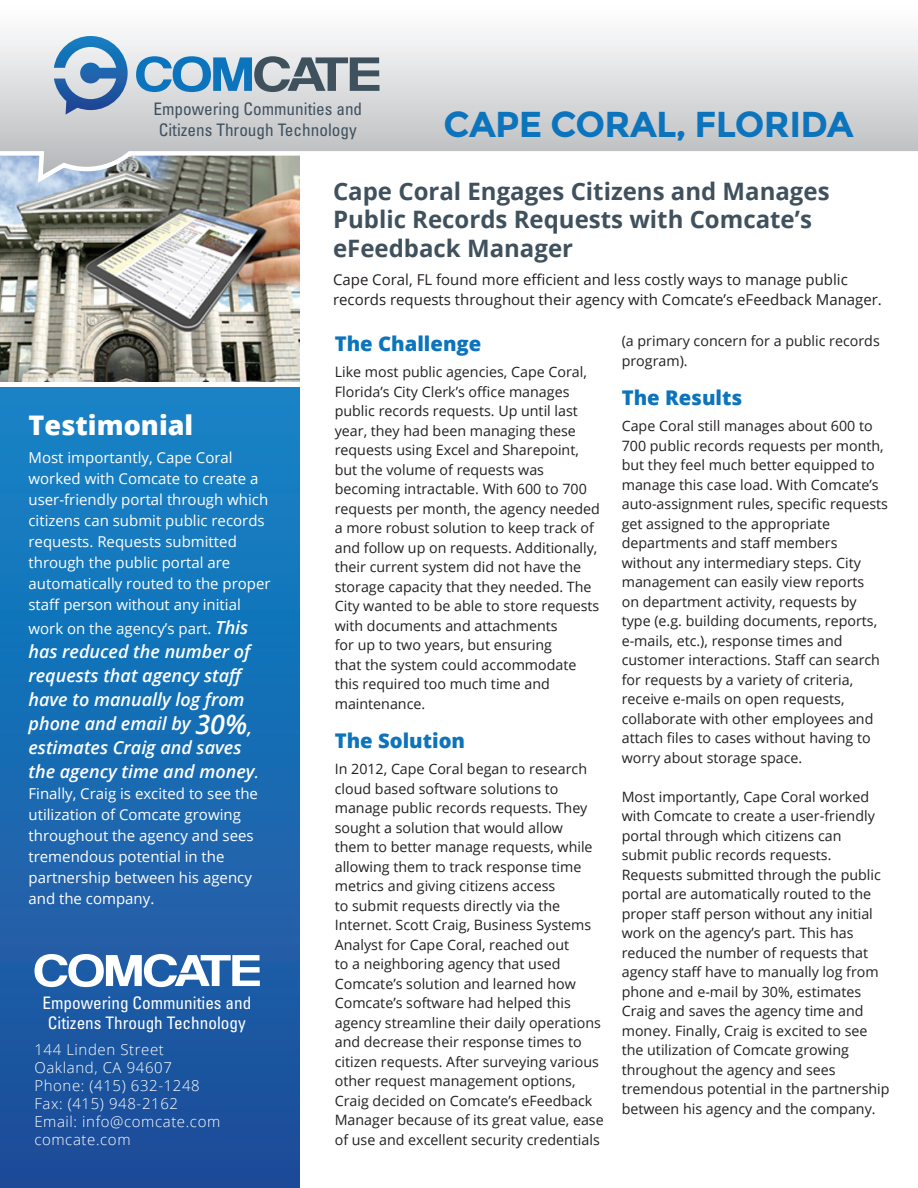
<style>
.page{position:relative;width:918px;height:1188px;background:#fff}
.page>*{position:absolute;margin:0;border:0;box-sizing:border-box;transform-origin:0 0}
.t1{font:700 36px "Montserrat";letter-spacing:-.02em;color:#0c74bc}
.t2{font:800 27px "Open Sans";color:#fff}
.t3{font:700 24px/28.5px "Open Sans";color:#40515e}
.t4{font:800 20.25px "Open Sans";color:#0c74bc}
.t5{font:italic 600 18px/24px "Open Sans";color:#fff}
.t6{font:condensed 17.25px "Univers";color:#40515e}
.t7{font:condensed 17.25px "Univers";color:#fff}
.t8{font:15px/21px "Open Sans";color:#fff}
.t9{font:15px/19.5px "Open Sans";color:#231f20}
.t10{font:300 15px "Open Sans";letter-spacing:.04em;color:#fff}
.t11{font:14.25px/19.5px "Open Sans";color:#231f20}
.s1{font-weight:600;font-style:italic;font-size:18px}
.s2{font-size:27px}
.s3{font-size:15px}
</style>
<div class="page">
<img style="left:0;top:187px;width:300px;height:195px">
<svg style="left:0;top:34px;width:918px;height:153px"></svg>
<div style="left:0;top:387px;width:300px;height:801px;background:linear-gradient(to bottom,#1485c8,#1e4c99)"></div>
<svg style="left:34px;top:954px;width:226px;height:33px"></svg>
<svg style="left:54px;top:36px;width:74px;height:79px;background:#87a9ca"></svg>
<svg style="left:136px;top:56px;width:243px;height:36px;background:#81a1b7"></svg>
<p class="t6" style="left:153px;top:98px;width:210px">Empowering Communities and</p>
<p class="t6" style="left:159px;top:119px;width:199px">Citizens Through Technology</p>
<p class="t1" style="left:444px;top:103px;width:411px">CAPE CORAL, FLORIDA</p>
<p class="t2" style="left:28px;top:405px;width:166px">Testimonial</p>
<p class="t8" style="left:28px;top:447px;width:244px">Most importantly, Cape Coral worked with Comcate to create a user-friendly portal through which citizens can submit public records requests. Requests submitted through the public portal are automatically routed to the proper staff person without any initial</p>
<p class="t8" style="left:28px;top:618px;width:221px">work on the agency’s part. <span class="s1">This</span></p>
<p class="t5" style="left:28px;top:639px;width:232px">has reduced the number of requests that agency staff have to manually log from phone and email by <span class="s2">30%</span>, estimates Craig and saves the agency time and money<span class="s3">.</span></p>
<p class="t8" style="left:28px;top:783px;width:231px">Finally, Craig is excited to see the utilization of Comcate growing throughout the agency and sees tremendous potential in the partnership between his agency and the company.</p>
<p class="t7" style="left:42px;top:991px;width:210px">Empowering Communities and</p>
<p class="t7" style="left:48px;top:1012px;width:199px">Citizens Through Technology</p>
<p class="t10" style="left:34px;top:1039px;width:131px">144 Linden Street</p>
<p class="t10" style="left:34px;top:1057px;width:139px">Oakland, CA 94607</p>
<p class="t10" style="left:34px;top:1075px;width:167px">Phone: (415) 632-1248</p>
<p class="t10" style="left:34px;top:1093px;width:145px">Fax: (415) 948-2162</p>
<p class="t10" style="left:34px;top:1111px;width:187px">Email: info@comcate.com</p>
<p class="t10" style="left:34px;top:1129px;width:98px">comcate.com</p>
<p class="t3" style="left:333px;top:176px;width:498px">Cape Coral Engages Citizens and Manages<br>Public Records Requests with Comcate’s eFeedback Manager</p>
<p class="t9" style="left:333px;top:270px;width:550px">Cape Coral, FL found more efficient and less costly ways to manage public records requests throughout their agency with Comcate’s eFeedback Manager.</p>
<p class="t4" style="left:335px;top:328px;width:148px">The Challenge</p>
<p class="t11" style="left:335px;top:362px;width:267px">Like most public agencies, Cape Coral, Florida’s City Clerk’s office manages public records requests. Up until last year, they had been managing these requests using Excel and Sharepoint, but the volume of requests was becoming intractable. With 600 to 700 requests per month, the agency needed a more robust solution to keep track of and follow up on requests. Additionally, their current system did not have the storage capacity that they needed. The City wanted to be able to store requests with documents and attachments<br>for up to two years, but ensuring<br>that the system could accommodate this required too much time and maintenance.</p>
<p class="t4" style="left:335px;top:725px;width:132px">The Solution</p>
<p class="t11" style="left:335px;top:759px;width:270px">In 2012, Cape Coral began to research cloud based software solutions to manage public records requests. They sought a solution that would allow<br>them to better manage requests, while allowing them to track response time metrics and giving citizens access<br>to submit requests directly via the Internet. Scott Craig, Business Systems Analyst for Cape Coral, reached out<br>to a neighboring agency that used Comcate’s solution and learned how Comcate’s software had helped this agency streamline their daily operations and decrease their response times to citizen requests. After surveying various other request management options, Craig decided on Comcate’s eFeedback Manager because of its great value, ease of use and excellent security credentials</p>
<p class="t11" style="left:622px;top:331px;width:260px">(a primary concern for a public records program).</p>
<p class="t4" style="left:622px;top:382px;width:122px">The Results</p>
<p class="t11" style="left:622px;top:416px;width:268px">Cape Coral still manages about 600 to 700 public records requests per month, but they feel much better equipped to manage this case load. With Comcate’s auto-assignment rules, specific requests get assigned to the appropriate departments and staff members without any intermediary steps. City management can easily view reports<br>on department activity, requests by type (e.g. building documents, reports, e-mails, etc.), response times and customer interactions. Staff can search for requests by a variety of criteria, receive e-mails on open requests, collaborate with other employees and attach files to cases without having to worry about storage space.</p>
<p class="t11" style="left:622px;top:786px;width:269px">Most importantly, Cape Coral worked with Comcate to create a user-friendly portal through which citizens can submit public records requests.<br>Requests submitted through the public portal are automatically routed to the proper staff person without any initial work on the agency’s part. This has reduced the number of requests that agency staff have to manually log from phone and e-mail by 30%, estimates Craig and saves the agency time and money. Finally, Craig is excited to see the utilization of Comcate growing throughout the agency and sees tremendous potential in the partnership between his agency and the company.</p>
</div>
